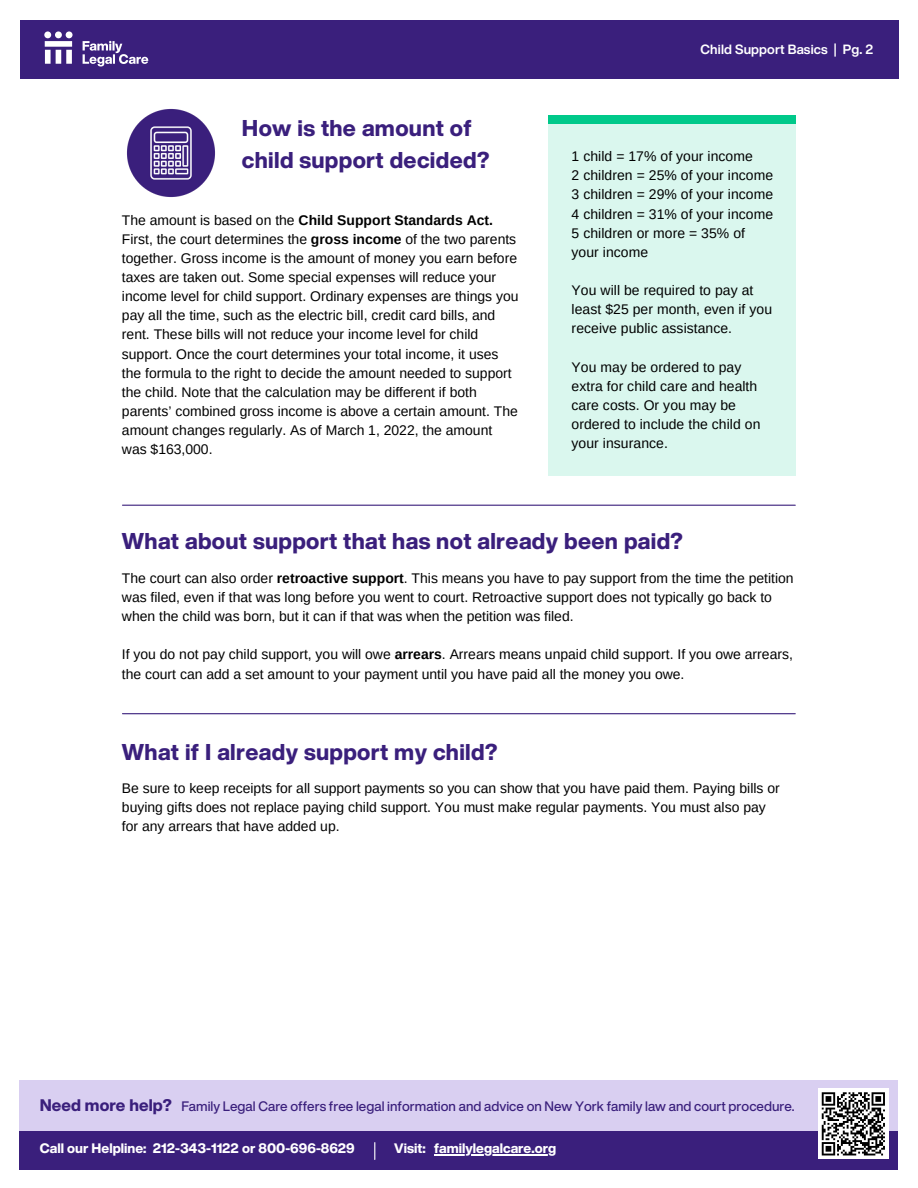
<style>
.page{position:relative;width:918px;height:1188px;background:#fff}
.page>*{position:absolute;margin:0;border:0;box-sizing:border-box;transform-origin:0 0}
.t1{font:800 22.5px/31.5px "Helvetica Now Display";letter-spacing:.015em;color:#3a1f7c}
.t2{font:13.95px/19.2px "Arimo";color:#000}
.t3{font:500 13.5px "Helvetica Now Display";color:#3a1f7c}
.t4{font:800 13.5px "Helvetica Now Display";color:#fff}
.t5{font:700 13.2px "Helvetica Now Display";letter-spacing:.01em;color:#fff}
.s1{font-weight:700}
.s2{font-weight:800;font-size:16.5px}
</style>
<div class="page">
<div style="left:20px;top:20px;width:878px;height:58px;background:#3a1f7c"></div>
<svg style="left:44px;top:31px;width:104px;height:36px"></svg>
<hr style="left:123px;top:505px;width:672px;height:1px;background:#3a1f7c">
<div style="left:549px;top:119px;width:247px;height:357px;background:#daf7ee"></div>
<div style="left:549px;top:115px;width:247px;height:9px;background:#00c98a"></div>
<div style="left:19px;top:1080px;width:879px;height:89px;background:#d9cff1"></div>
<div style="left:19px;top:1131px;width:879px;height:38px;background:#3a1f7c"></div>
<svg style="left:374px;top:1143px;width:1px;height:16px"></svg>
<div style="left:818px;top:1088px;width:71px;height:71px;background:#fff"></div>
<svg style="left:821px;top:1092px;width:64px;height:64px"></svg>
<hr style="left:434px;top:1154px;width:122px;height:2px;background:#fff">
<img style="left:127px;top:109px;width:88px;height:88px">
<hr style="left:123px;top:713px;width:672px;height:1px;background:#3a1f7c">
<h1 class="t1" style="left:242px;top:112px;width:249px">How is the amount of child support decided?</h1>
<p class="t2" style="left:122px;top:210px;width:398px">The amount is based on the <span class="s1">Child Support Standards Act.<br></span>First, the court determines the <span class="s1">gross income</span> of the two parents together. Gross income is the amount of money you earn before taxes are taken out. Some special expenses will reduce your income level for child support. Ordinary expenses are things you pay all the time, such as the electric bill, credit card bills, and rent. These bills will not reduce your income level for child support. Once the court determines your total income, it uses the formula to the right to decide the amount needed to support the child. Note that the calculation may be different if both parents’ combined gross income is above a certain amount. The amount changes regularly. As of March 1, 2022, the amount was $163,000.</p>
<p class="t5" style="left:701px;top:39px;width:174px">Child Support Basics | Pg. 2</p>
<p class="t2" style="left:572px;top:147px;width:203px">1 child = 17% of your income<br>2 children = 25% of your income<br>3 children = 29% of your income<br>4 children = 31% of your income<br>5 children or more = 35% of your income</p>
<p class="t2" style="left:572px;top:281px;width:202px">You will be required to pay at least $25 per month, even if you receive public assistance.</p>
<p class="t2" style="left:572px;top:357px;width:190px">You may be ordered to pay extra for child care and health care costs. Or you may be ordered to include the child on your insurance.</p>
<h1 class="t1" style="left:122px;top:524px;width:562px">What about support that has not already been paid?</h1>
<p class="t2" style="left:122px;top:568px;width:673px">The court can also order <span class="s1">retroactive support</span>. This means you have to pay support from the time the petition was filed, even if that was long before you went to court. Retroactive support does not typically go back to when the child was born, but it can if that was when the petition was filed.</p>
<p class="t2" style="left:122px;top:645px;width:672px">If you do not pay child support, you will owe <span class="s1">arrears</span>. Arrears means unpaid child support. If you owe arrears, the court can add a set amount to your payment until you have paid all the money you owe.</p>
<h1 class="t1" style="left:122px;top:736px;width:377px">What if I already support my child?</h1>
<p class="t2" style="left:122px;top:778px;width:659px">Be sure to keep receipts for all support payments so you can show that you have paid them. Paying bills or buying gifts does not replace paying child support. You must make regular payments. You must also pay for any arrears that have added up.</p>
<p class="t3" style="left:40px;top:1096px;width:756px"><span class="s2">Need more help?</span> Family Legal Care offers free legal information and advice on New York family law and court procedure.</p>
<p class="t4" style="left:394px;top:1138px;width:33px">Visit:</p>
<p class="t4" style="left:40px;top:1138px;width:317px">Call our Helpline: 212-343-1122 or 800-696-8629</p>
<p class="t4" style="left:434px;top:1138px;width:123px">familylegalcare.org</p>
</div>
